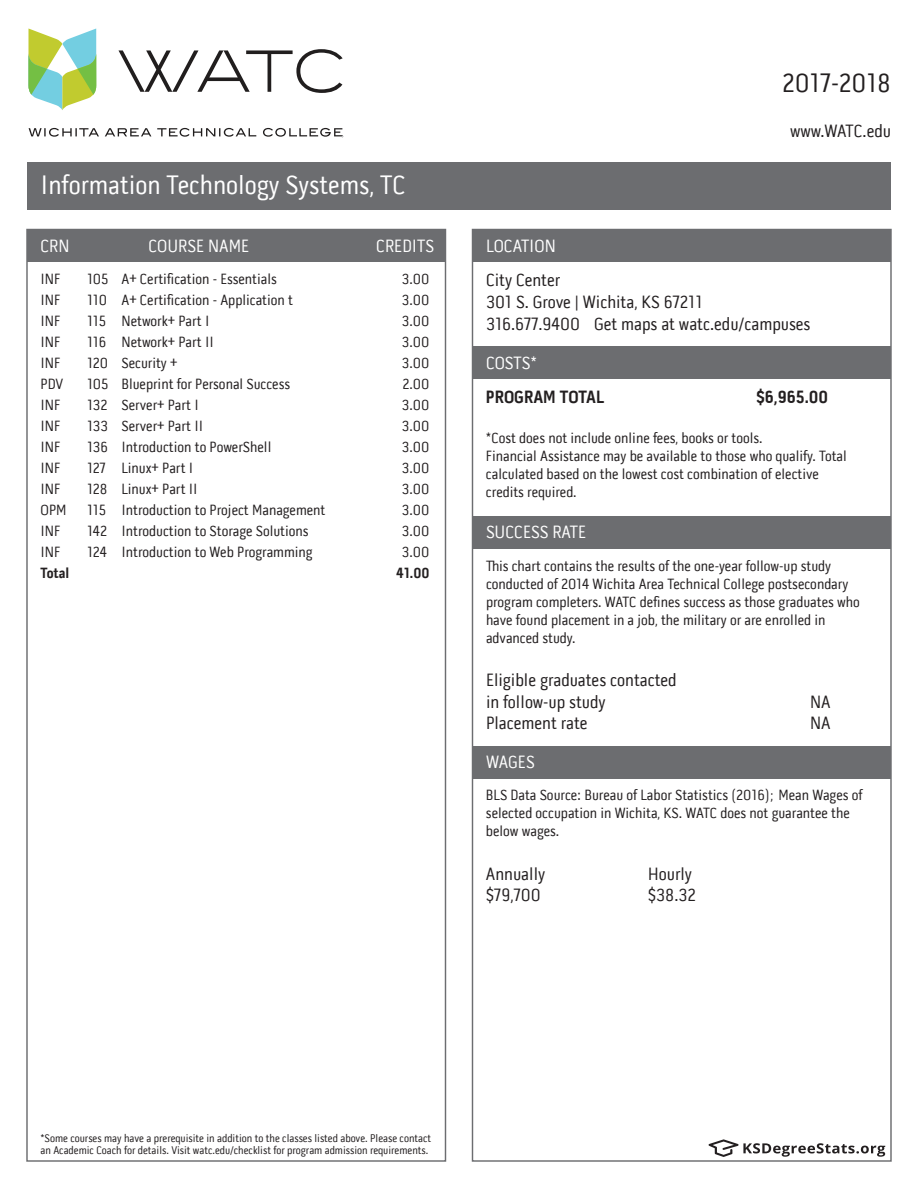
<style>
.page{position:relative;width:918px;height:1188px;background:#fff}
.page>*{position:absolute;margin:0;border:0;box-sizing:border-box;transform-origin:0 0}
.t1{font:27px "Pill Gothic 300 mg";color:#fff}
.t2{font:27px "Pill Gothic 300 mg";color:#231f20}
.t3{font:18px/21.6px "Pill Gothic 300 mg";color:#231f20}
.t4{font:18px "Pill Gothic 300 mg";color:#fff}
.t5{font:700 18px "Pill Gothic 300 mg";color:#231f20}
.t6{font:15px/18px "Pill Gothic 300 mg";color:#231f20}
.t7{font:700 15px "Pill Gothic 300 mg";color:#231f20}
.t8{font:11.25px/12px "Pill Gothic 300 mg";color:#231f20}
</style>
<div class="page">
<div style="left:27px;top:230px;width:419px;height:32px;background:#6c6d70"></div>
<svg style="left:28px;top:29px;width:68px;height:81px"></svg>
<svg style="left:118px;top:49px;width:225px;height:44px"></svg>
<svg style="left:29px;top:128px;width:315px;height:10px"></svg>
<div style="left:27px;top:162px;width:864px;height:47px;background:#6c6d70"></div>
<div style="left:472px;top:230px;width:419px;height:32px;background:#6c6d70"></div>
<div style="left:472px;top:346px;width:419px;height:33px;background:#6c6d70"></div>
<div style="left:472px;top:516px;width:419px;height:33px;background:#6c6d70"></div>
<div style="left:472px;top:746px;width:419px;height:33px;background:#6c6d70"></div>
<svg style="left:709px;top:1139px;width:176px;height:18px"></svg>
<h1 class="t1" style="left:40px;top:169px;width:367px">Information Technology Systems, TC</h1>
<p class="t4" style="left:40px;top:235px;width:31px">CRN</p>
<p class="t4" style="left:148px;top:235px;width:102px">COURSE NAME</p>
<p class="t4" style="left:376px;top:235px;width:59px">CREDITS</p>
<p class="t6" style="left:41px;top:270px;width:21px">INF</p>
<p class="t6" style="left:87px;top:270px;width:191px">105 A+ Certification - Essentials</p>
<p class="t6" style="left:402px;top:270px;width:29px">3.00</p>
<p class="t6" style="left:41px;top:291px;width:21px">INF</p>
<p class="t6" style="left:87px;top:291px;width:208px">110 A+ Certification - Application t</p>
<p class="t6" style="left:402px;top:291px;width:29px">3.00</p>
<p class="t6" style="left:41px;top:312px;width:21px">INF</p>
<p class="t6" style="left:87px;top:312px;width:124px">115 Network+ Part I</p>
<p class="t6" style="left:402px;top:312px;width:29px">3.00</p>
<p class="t6" style="left:41px;top:333px;width:21px">INF</p>
<p class="t6" style="left:87px;top:333px;width:128px">116 Network+ Part II</p>
<p class="t6" style="left:402px;top:333px;width:29px">3.00</p>
<p class="t6" style="left:41px;top:354px;width:21px">INF</p>
<p class="t6" style="left:87px;top:354px;width:92px">120 Security +</p>
<p class="t6" style="left:402px;top:354px;width:29px">3.00</p>
<p class="t6" style="left:41px;top:375px;width:24px">PDV</p>
<p class="t6" style="left:87px;top:375px;width:205px">105 Blueprint for Personal Success</p>
<p class="t6" style="left:402px;top:375px;width:29px">2.00</p>
<p class="t6" style="left:41px;top:396px;width:21px">INF</p>
<p class="t6" style="left:87px;top:396px;width:113px">132 Server+ Part I</p>
<p class="t6" style="left:402px;top:396px;width:29px">3.00</p>
<p class="t6" style="left:41px;top:417px;width:21px">INF</p>
<p class="t6" style="left:87px;top:417px;width:118px">133 Server+ Part II</p>
<p class="t6" style="left:402px;top:417px;width:29px">3.00</p>
<p class="t6" style="left:41px;top:438px;width:21px">INF</p>
<p class="t6" style="left:87px;top:438px;width:186px">136 Introduction to PowerShell</p>
<p class="t6" style="left:402px;top:438px;width:29px">3.00</p>
<p class="t6" style="left:41px;top:459px;width:21px">INF</p>
<p class="t6" style="left:87px;top:459px;width:108px">127 Linux+ Part I</p>
<p class="t6" style="left:402px;top:459px;width:29px">3.00</p>
<p class="t6" style="left:41px;top:480px;width:21px">INF</p>
<p class="t6" style="left:87px;top:480px;width:112px">128 Linux+ Part II</p>
<p class="t6" style="left:402px;top:480px;width:29px">3.00</p>
<p class="t6" style="left:41px;top:501px;width:28px">OPM</p>
<p class="t6" style="left:87px;top:501px;width:240px">115 Introduction to Project Management</p>
<p class="t6" style="left:402px;top:501px;width:29px">3.00</p>
<p class="t6" style="left:41px;top:522px;width:21px">INF</p>
<p class="t6" style="left:87px;top:522px;width:223px">142 Introduction to Storage Solutions</p>
<p class="t6" style="left:402px;top:522px;width:29px">3.00</p>
<p class="t6" style="left:41px;top:543px;width:21px">INF</p>
<p class="t6" style="left:87px;top:543px;width:227px">124 Introduction to Web Programming</p>
<p class="t6" style="left:402px;top:543px;width:29px">3.00</p>
<p class="t7" style="left:41px;top:564px;width:30px">Total</p>
<p class="t7" style="left:396px;top:564px;width:35px">41.00</p>
<h1 class="t2" style="left:782px;top:67px;width:110px">2017-2018</h1>
<p class="t4" style="left:486px;top:235px;width:71px">LOCATION</p>
<p class="t3" style="left:790px;top:121px;width:102px">www.WATC.edu</p>
<p class="t3" style="left:486px;top:270px;width:326px">City Center<br>301 S. Grove | Wichita, KS 67211<br>316.677.9400 Get maps at watc.edu/campuses</p>
<p class="t4" style="left:486px;top:352px;width:53px">COSTS*</p>
<p class="t5" style="left:486px;top:386px;width:120px">PROGRAM TOTAL</p>
<p class="t5" style="left:756px;top:386px;width:74px">$6,965.00</p>
<p class="t6" style="left:486px;top:429px;width:362px">*Cost does not include online fees, books or tools.<br>Financial Assistance may be available to those who qualify. Total calculated based on the lowest cost combination of elective credits required.</p>
<p class="t4" style="left:486px;top:522px;width:102px">SUCCESS RATE</p>
<p class="t6" style="left:486px;top:557px;width:375px">This chart contains the results of the one-year follow-up study conducted of 2014 Wichita Area Technical College postsecondary program completers. WATC defines success as those graduates who have found placement in a job, the military or are enrolled in advanced study.</p>
<p class="t3" style="left:486px;top:669px;width:192px">Eligible graduates contacted in follow-up study</p>
<p class="t3" style="left:810px;top:691px;width:22px">NA</p>
<p class="t3" style="left:486px;top:712px;width:103px">Placement rate</p>
<p class="t3" style="left:810px;top:712px;width:22px">NA</p>
<p class="t4" style="left:486px;top:751px;width:50px">WAGES</p>
<p class="t6" style="left:486px;top:786px;width:378px">BLS Data Source: Bureau of Labor Statistics (2016); Mean Wages of selected occupation in Wichita, KS. WATC does not guarantee the below wages.</p>
<p class="t3" style="left:486px;top:863px;width:61px">Annually</p>
<p class="t3" style="left:648px;top:863px;width:46px">Hourly</p>
<p class="t3" style="left:486px;top:884px;width:56px">$79,700</p>
<p class="t3" style="left:648px;top:884px;width:49px">$38.32</p>
<p class="t8" style="left:40px;top:1132px;width:392px">*Some courses may have a prerequisite in addition to the classes listed above. Please contact an Academic Coach for details. Visit watc.edu/checklist for program admission requirements.</p>
</div>
